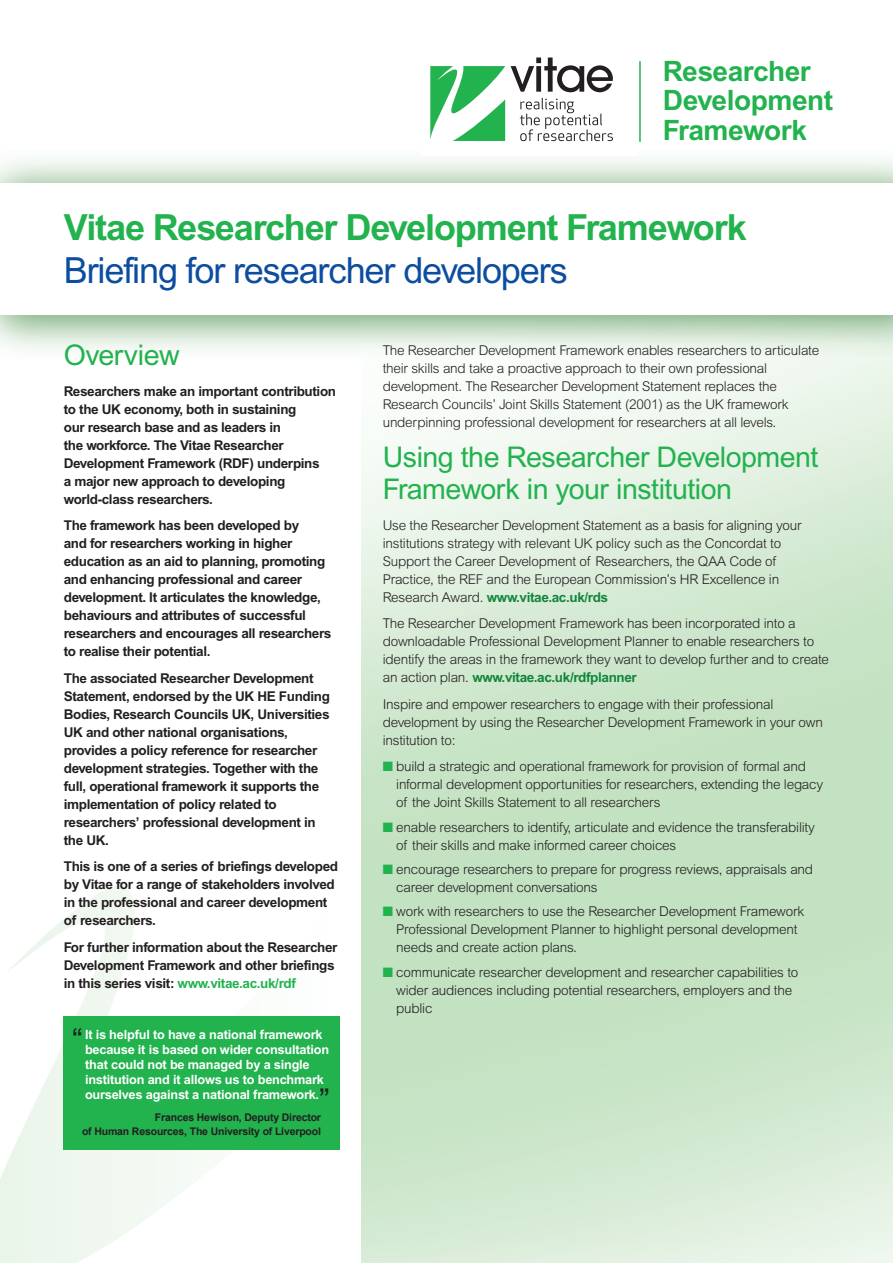
<style>
.page{position:relative;width:893px;height:1263px;background:#fff}
.page>*{position:absolute;margin:0;border:0;box-sizing:border-box;transform-origin:0 0}
.t1{font:700 36px "Arial";letter-spacing:-.03em;color:#22b24e}
.t2{font:36px "Arial";letter-spacing:-.03em;color:#0d4da1}
.t3{font:31.5px "Arial";color:#231f20}
.t4{font:28.5px/31.5px "Arial";letter-spacing:-.015em;color:#22b24e}
.t5{font:700 28.05px/29.2px "Arial";letter-spacing:-.015em;color:#22b24e}
.t6{font:300 13.5px/18px "Arial";letter-spacing:-.015em;color:#231f20}
.t7{font:700 13.5px/18px "Arial";letter-spacing:-.025em;color:#231f20}
.t8{font:700 12.75px/15px "Arial";letter-spacing:-.015em;color:#fff}
.t9{font:700 10.5px/13.5px "Arial";letter-spacing:-.015em;color:#231f20;text-align:right}
.s1{color:#22b24e}
.s2{font-weight:700;color:#10863a}
</style>
<div class="page">
<img style="left:0;top:886px;width:190px;height:377px">
<svg style="left:520px;top:98px;width:93px;height:43px"></svg>
<svg style="left:430px;top:66px;width:75px;height:75px"></svg>
<svg style="left:511px;top:58px;width:102px;height:34px"></svg>
<hr style="left:639px;top:61px;width:2px;height:81px;background:#22b24e">
<div style="left:64px;top:1016px;width:276px;height:134px;background:#22b24e"></div>
<h3 class="t5" style="left:663px;top:59px;width:172px">Researcher<br>Development<br>Framework</h3>
<h1 class="t1" style="left:64px;top:214px;width:684px">Vitae Researcher Development Framework</h1>
<h1 class="t2" style="left:64px;top:257px;width:506px">Briefing for researcher developers</h1>
<h3 class="t4" style="left:64px;top:342px;width:117px">Overview</h3>
<p class="t7" style="left:64px;top:383px;width:274px">Researchers make an important contribution to the UK economy, both in sustaining<br>our research base and as leaders in<br>the workforce. The Vitae Researcher Development Framework (RDF) underpins<br>a major new approach to developing world-class researchers.</p>
<p class="t7" style="left:64px;top:518px;width:269px">The framework has been developed by<br>and for researchers working in higher education as an aid to planning, promoting and enhancing professional and career development. It articulates the knowledge, behaviours and attributes of successful researchers and encourages all researchers to realise their potential.</p>
<p class="t7" style="left:64px;top:670px;width:268px">The associated Researcher Development Statement, endorsed by the UK HE Funding Bodies, Research Councils UK, Universities UK and other national organisations, provides a policy reference for researcher development strategies. Together with the full, operational framework it supports the implementation of policy related to researchers’ professional development in the UK.</p>
<p class="t7" style="left:64px;top:859px;width:276px">This is one of a series of briefings developed by Vitae for a range of stakeholders involved in the professional and career development of researchers.</p>
<p class="t7" style="left:64px;top:939px;width:275px">For further information about the Researcher<br>Development Framework and other briefings in this series visit: <span class="s1">www.vitae.ac.uk/rdf</span></p>
<h2 class="t3" style="left:72px;top:1028px;width:12px">“</h2>
<p class="t8" style="left:85px;top:1028px;width:246px">It is helpful to have a national framework because it is based on wider consultation that could not be managed by a single institution and it allows us to benchmark ourselves against a national framework.</p>
<h2 class="t3" style="left:319px;top:1088px;width:12px">”</h2>
<p class="t9" style="left:82px;top:1111px;width:240px">Frances Hewison, Deputy Director<br>of Human Resources, The University of Liverpool</p>
<p class="t6" style="left:383px;top:343px;width:438px">The Researcher Development Framework enables researchers to articulate their skills and take a proactive approach to their own professional development. The Researcher Development Statement replaces the Research Councils’ Joint Skills Statement (2001) as the UK framework underpinning professional development for researchers at all levels.</p>
<h3 class="t4" style="left:383px;top:444px;width:437px">Using the Researcher Development<br>Framework in your institution</h3>
<p class="t6" style="left:383px;top:517px;width:420px">Use the Researcher Development Statement as a basis for aligning your institutions strategy with relevant UK policy such as the Concordat to Support the Career Development of Researchers, the QAA Code of Practice, the REF and the European Commission’s HR Excellence in Research Award. <span class="s2">www.vitae.ac.uk/rds</span></p>
<p class="t6" style="left:383px;top:616px;width:448px">The Researcher Development Framework has been incorporated into a downloadable Professional Development Planner to enable researchers to identify the areas in the framework they want to develop further and to create an action plan. <span class="s2">www.vitae.ac.uk/rdfplanner</span></p>
<p class="t6" style="left:383px;top:696px;width:442px">Inspire and empower researchers to engage with their professional development by using the Researcher Development Framework in your own institution to:</p>
<p class="t6" style="left:396px;top:759px;width:428px;text-indent:-14px"><span class="s1">■</span> build a strategic and operational framework for provision of formal and informal development opportunities for researchers, extending the legacy of the Joint Skills Statement to all researchers</p>
<p class="t6" style="left:396px;top:819px;width:420px;text-indent:-14px"><span class="s1">■</span> enable researchers to identify, articulate and evidence the transferability of their skills and make informed career choices</p>
<p class="t6" style="left:396px;top:861px;width:418px;text-indent:-14px"><span class="s1">■</span> encourage researchers to prepare for progress reviews, appraisals and career development conversations</p>
<p class="t6" style="left:396px;top:904px;width:410px;text-indent:-14px"><span class="s1">■</span> work with researchers to use the Researcher Development Framework<br>Professional Development Planner to highlight personal development needs and create action plans.</p>
<p class="t6" style="left:396px;top:964px;width:404px;text-indent:-14px"><span class="s1">■</span> communicate researcher development and researcher capabilities to wider audiences including potential researchers, employers and the public</p>
</div>
